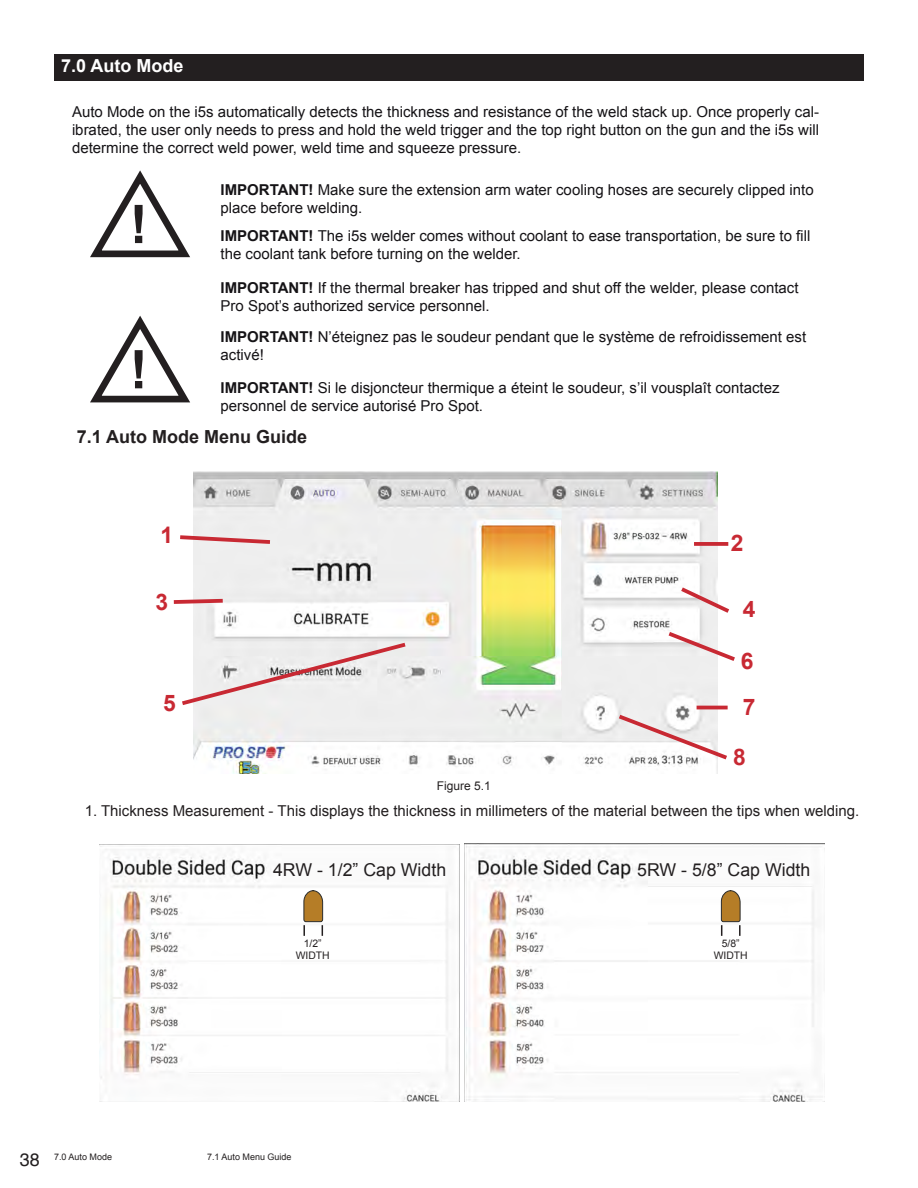
<style>
.page{position:relative;width:918px;height:1188px;background:#fff}
.page>*{position:absolute;margin:0;border:0;box-sizing:border-box;transform-origin:0 0}
.Section_Header{font:700 53.4px "Arial";color:#231f20}
.Body_Text{font:700 22.8px "Arial";color:#c82933}
.Section_Header-2{font:700 18px "Arial";color:#231f20}
.Section_Header-3{font:700 18px "Arial";color:#fff}
.t1{font:18px "Helvetica";color:#231f20}
.Body_Text-2{font:17.7px "Arial";color:#231f20}
.Body_Text-3{font:15px/18px "Arial";color:#151316}
.Body_Text-4{font:15px "Arial";color:#231f20}
.t2{font:12px "Arial";color:#231f20}
.Body_Text-5{font:10.35px "Arial";color:#231f20}
.TOC_Sub_Headers{font:9px "Arial";color:#231f20}
.s1{font-weight:700}
</style>
<div class="page">
<img style="left:193px;top:472px;width:525px;height:302px">
<div style="left:54px;top:54px;width:810px;height:27px;background:#231f20"></div>
<svg style="left:90px;top:170px;width:100px;height:88px"></svg>
<svg style="left:90px;top:315px;width:100px;height:88px"></svg>
<svg style="left:180px;top:533px;width:94px;height:13px"></svg>
<svg style="left:173px;top:597px;width:54px;height:9px"></svg>
<svg style="left:182px;top:640px;width:228px;height:68px"></svg>
<svg style="left:694px;top:542px;width:34px;height:4px"></svg>
<svg style="left:677px;top:584px;width:52px;height:32px"></svg>
<hr style="left:697px;top:706px;width:31px;height:3px;background:#c82933">
<svg style="left:615px;top:712px;width:112px;height:51px"></svg>
<svg style="left:664px;top:629px;width:71px;height:35px"></svg>
<img style="left:99px;top:846px;width:360px;height:255px">
<img style="left:465px;top:844px;width:359px;height:257px">
<svg style="left:303px;top:890px;width:20px;height:46px"></svg>
<svg style="left:721px;top:890px;width:20px;height:46px"></svg>
<p class="Section_Header-3" style="left:61px;top:54px;width:124px">7.0 Auto Mode</p>
<p class="Body_Text-3" style="left:72px;top:102px;width:749px;text-align:justify">Auto Mode on the i5s automatically detects the thickness and resistance of the weld stack up. Once properly cal&shy;ibrated, the user only needs to press and hold the weld trigger and the top right button on the gun and the i5s will determine the correct weld power, weld time and squeeze pressure.</p>
<p class="Section_Header" style="left:130px;top:189px;width:19px">!</p>
<p class="Section_Header" style="left:130px;top:334px;width:19px">!</p>
<p class="Body_Text-3" style="left:221px;top:181px;width:595px"><span class="s1">IMPORTANT!</span> Make sure the extension arm water cooling hoses are securely clipped into place before welding.</p>
<p class="Body_Text-3" style="left:221px;top:226px;width:591px"><span class="s1">IMPORTANT!</span> The i5s welder comes without coolant to ease transportation, be sure to fill the coolant tank before turning on the welder.</p>
<p class="Body_Text-3" style="left:221px;top:279px;width:580px"><span class="s1">IMPORTANT!</span> If the thermal breaker has tripped and shut off the welder, please contact<br>Pro Spot’s authorized service personnel.</p>
<p class="Body_Text-3" style="left:221px;top:327px;width:587px"><span class="s1">IMPORTANT!</span> N’éteignez pas le soudeur pendant que le système de refroidissement est activé!</p>
<p class="Body_Text-3" style="left:221px;top:378px;width:561px"><span class="s1">IMPORTANT!</span> Si le disjoncteur thermique a éteint le soudeur, s’il vousplaît contactez personnel de service autorisé Pro Spot.</p>
<p class="Section_Header-2" style="left:77px;top:425px;width:232px">7.1 Auto Mode Menu Guide</p>
<p class="Body_Text" style="left:160px;top:520px;width:14px">1</p>
<p class="Body_Text" style="left:155px;top:587px;width:14px">3</p>
<p class="Body_Text" style="left:731px;top:528px;width:14px">2</p>
<p class="Body_Text" style="left:743px;top:594px;width:14px">4</p>
<p class="Body_Text" style="left:741px;top:646px;width:14px">6</p>
<p class="Body_Text" style="left:163px;top:688px;width:14px">5</p>
<p class="Body_Text" style="left:743px;top:692px;width:14px">7</p>
<p class="Body_Text" style="left:733px;top:742px;width:14px">8</p>
<p class="t2" style="left:437px;top:778px;width:56px">Figure 5.1</p>
<p class="Body_Text-4" style="left:85px;top:801px;width:776px">1. Thickness Measurement - This displays the thickness in millimeters of the material between the tips when welding.</p>
<p class="Body_Text-2" style="left:273px;top:858px;width:175px">4RW - 1/2” Cap Width</p>
<p class="Body_Text-2" style="left:637px;top:858px;width:175px">5RW - 5/8” Cap Width</p>
<p class="Body_Text-5" style="left:304px;top:936px;width:19px">1/2”</p>
<p class="Body_Text-5" style="left:296px;top:949px;width:36px">WIDTH</p>
<p class="Body_Text-5" style="left:722px;top:936px;width:19px">5/8”</p>
<p class="Body_Text-5" style="left:714px;top:949px;width:36px">WIDTH</p>
<p class="t1" style="left:20px;top:1145px;width:22px">38</p>
<p class="TOC_Sub_Headers" style="left:54px;top:1151px;width:60px">7.0 Auto Mode</p>
<p class="TOC_Sub_Headers" style="left:207px;top:1151px;width:86px">7.1 Auto Menu Guide</p>
</div>
